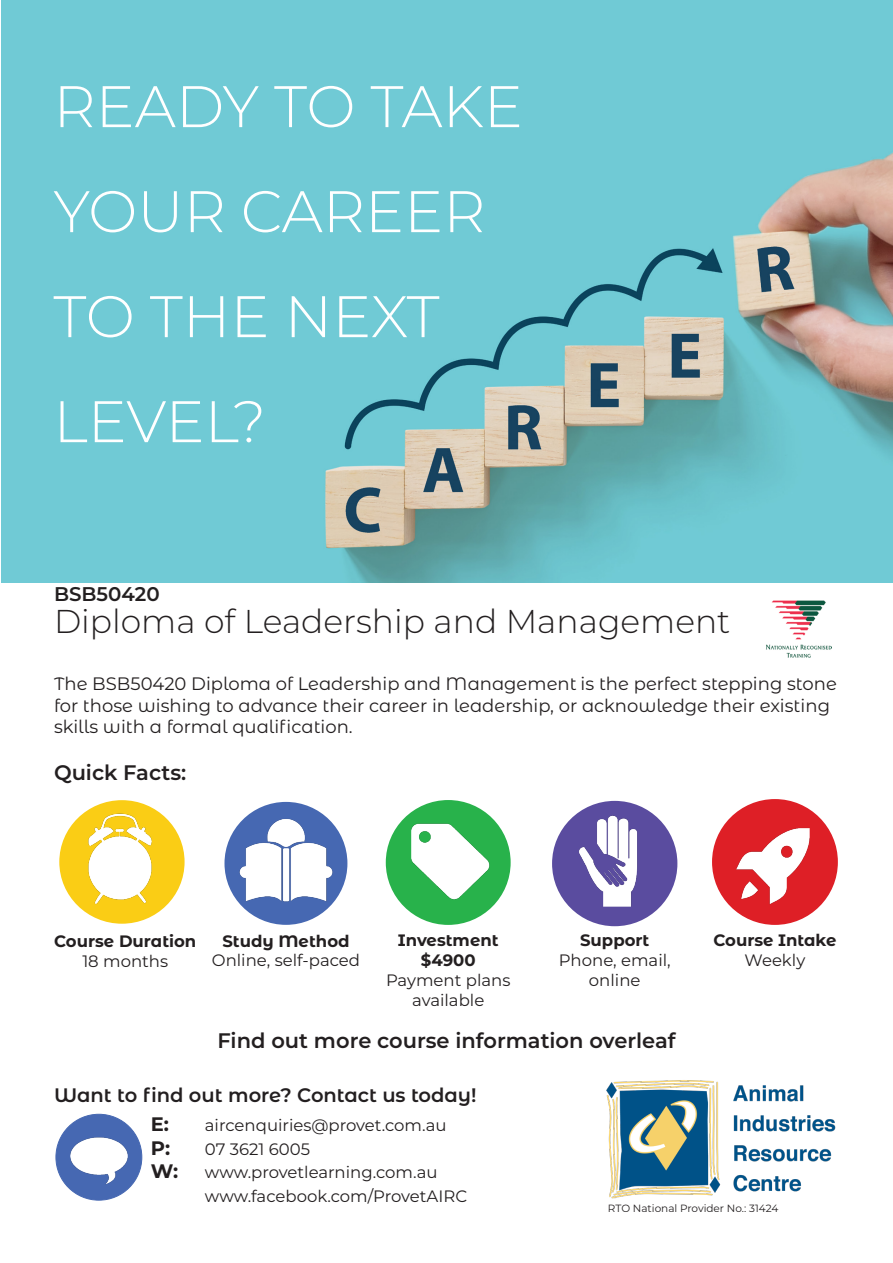
<style>
.page{position:relative;width:893px;height:1263px;background:#fff}
.page>*{position:absolute;margin:0;border:0;box-sizing:border-box;transform-origin:0 0}
.t1{font:300 58.5px/105px "Montserrat";color:#fff}
.t2{font:300 33px "Montserrat";color:#231f20}
.t3{font:600 21px "Montserrat";color:#231f20}
.t4{font:600 19.8px "Montserrat";color:#231f20}
.t5{font:600 19.5px "Montserrat Alternates";color:#231f20}
.t6{font:700 19.5px "Montserrat";color:#231f20}
.t7{font:18px/21.6px "Montserrat Alternates";color:#231f20}
.t8{font:16.5px/19.8px "Montserrat";color:#231f20;text-align:center}
.t9{font:700 16.5px "Montserrat Alternates";color:#231f20}
.t10{font:10.5px "Montserrat";color:#231f20}
</style>
<div class="page">
<img style="left:1px;top:0;width:892px;height:582px">
<img style="left:606px;top:1080px;width:229px;height:118px">
<div style="left:59px;top:800px;width:126px;height:124px;background:#facd15;border-radius:50%"></div>
<img style="left:78px;top:800px;width:81px;height:113px">
<div style="left:224px;top:802px;width:123px;height:123px;background:#4668b2;border-radius:50%"></div>
<img style="left:228px;top:801px;width:117px;height:114px">
<div style="left:386px;top:800px;width:125px;height:125px;background:#28b24b;border-radius:50%"></div>
<img style="left:396px;top:815px;width:105px;height:95px">
<div style="left:56px;top:1114px;width:86px;height:86px;background:#4668b2;border-radius:50%"></div>
<img style="left:64px;top:1129px;width:70px;height:57px">
<div style="left:552px;top:801px;width:125px;height:125px;background:#5a4c9f;border-radius:50%"></div>
<img style="left:565px;top:800px;width:86px;height:122px">
<div style="left:712px;top:799px;width:126px;height:126px;background:#de1f26;border-radius:50%"></div>
<img style="left:719px;top:800px;width:106px;height:115px">
<img style="left:766px;top:601px;width:65px;height:57px">
<p class="t1" style="left:53px;top:52px;width:471px">READY TO TAKE<br>YOUR CAREER<br>TO THE NEXT<br>LEVEL?</p>
<p class="t4" style="left:54px;top:580px;width:107px">BSB50420</p>
<p class="t2" style="left:54px;top:598px;width:678px">Diploma of Leadership and Management</p>
<p class="t7" style="left:54px;top:672px;width:784px">The BSB50420 Diploma of Leadership and Management is the perfect stepping stone for those wishing to advance their career in leadership, or acknowledge their existing skills with a formal qualification.</p>
<p class="t3" style="left:54px;top:757px;width:134px">Quick Facts:</p>
<p class="t9" style="left:54px;top:929px;width:144px">Course Duration</p>
<p class="t8" style="left:82px;top:951px;width:87px">18 months</p>
<p class="t9" style="left:222px;top:929px;width:129px">Study Method</p>
<p class="t8" style="left:212px;top:950px;width:150px">Online, self-paced</p>
<p class="t9" style="left:398px;top:928px;width:102px">Investment</p>
<p class="t9" style="left:421px;top:948px;width:56px">$4900</p>
<p class="t8" style="left:386px;top:969px;width:126px">Payment plans available</p>
<p class="t9" style="left:580px;top:928px;width:71px">Support</p>
<p class="t8" style="left:559px;top:950px;width:113px">Phone, email, online</p>
<p class="t3" style="left:217px;top:1026px;width:460px">Find out more course information overleaf</p>
<p class="t5" style="left:54px;top:1081px;width:424px">Want to find out more? Contact us today!</p>
<p class="t9" style="left:713px;top:928px;width:125px">Course Intake</p>
<p class="t8" style="left:745px;top:950px;width:62px">Weekly</p>
<p class="t6" style="left:151px;top:1110px;width:20px">E:</p>
<p class="t8" style="left:205px;top:1115px;width:243px">aircenquiries@provet.com.au</p>
<p class="t6" style="left:151px;top:1134px;width:21px">P:</p>
<p class="t8" style="left:205px;top:1138px;width:107px">07 3621 6005</p>
<p class="t6" style="left:151px;top:1157px;width:29px">W:</p>
<p class="t8" style="left:205px;top:1162px;width:234px">www.provetlearning.com.au</p>
<p class="t8" style="left:205px;top:1185px;width:264px">www.facebook.com/ProvetAIRC</p>
<p class="t10" style="left:608px;top:1201px;width:172px">RTO National Provider No.: 31424</p>
</div>
